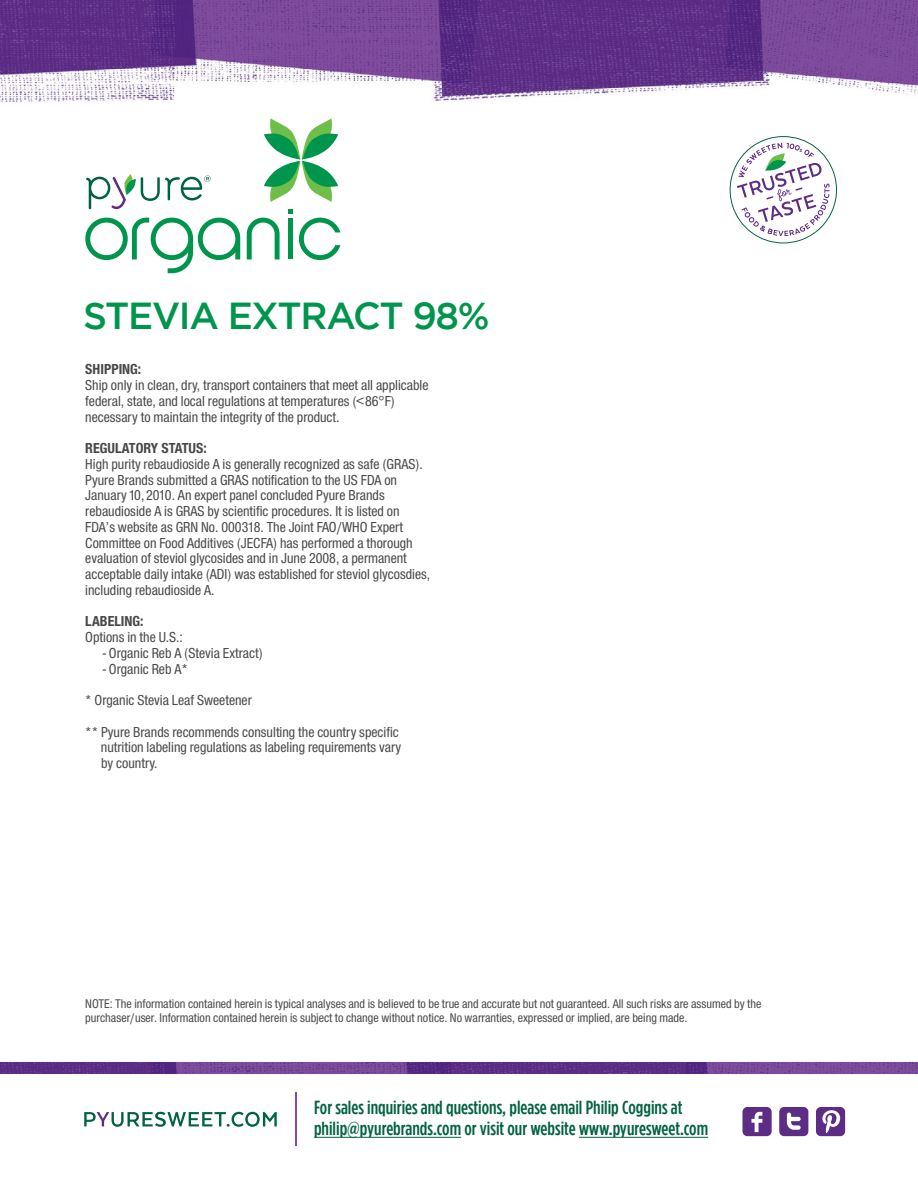
<style>
.page{position:relative;width:918px;height:1188px;background:#fff}
.page>*{position:absolute;margin:0;border:0;box-sizing:border-box;transform-origin:0 0}
.t1{font:500 37.5px "Gotham";letter-spacing:-.035em;color:#00954c}
.t2{font:500 18.9px/21px "Gotham Condensed";color:#006241;scale:1.05 1}
.t3{font:15px/15.8px "Helvetica Neue H57";color:#48484a}
.t4{font:15px "Helvetica Neue H77";color:#48484a}
.t5{font:13.05px/13.5px "Helvetica Neue H57";color:#48484a}
</style>
<div class="page">
<img style="left:0;top:0;width:918px;height:102px">
<hr style="left:314px;top:1137px;width:147px;height:1px;background:#006241">
<hr style="left:579px;top:1137px;width:129px;height:1px;background:#006241">
<svg style="left:779px;top:1107px;width:29px;height:29px"></svg>
<svg style="left:816px;top:1107px;width:29px;height:29px"></svg>
<svg style="left:742px;top:1107px;width:30px;height:29px"></svg>
<svg style="left:84px;top:1112px;width:193px;height:15px"></svg>
<hr style="left:295px;top:1092px;width:1px;height:54px;background:#8547ad">
<img style="left:0;top:1063px;width:918px;height:11px">
<svg style="left:729px;top:136px;width:108px;height:107px"></svg>
<div style="left:288px;top:219px;width:5px;height:40px;background:#00954c"></div>
<svg style="left:247px;top:218px;width:33px;height:41px"></svg>
<svg style="left:288px;top:209px;width:5px;height:4px"></svg>
<svg style="left:299px;top:218px;width:41px;height:42px"></svg>
<svg style="left:85px;top:218px;width:156px;height:55px"></svg>
<svg style="left:264px;top:118px;width:74px;height:84px"></svg>
<svg style="left:86px;top:174px;width:125px;height:35px"></svg>
<h1 class="t1" style="left:83px;top:294px;width:408px">STEVIA EXTRACT 98%</h1>
<p class="t4" style="left:85px;top:359px;width:58px">SHIPPING:</p>
<p class="t3" style="left:85px;top:379px;width:345px">Ship only in clean, dry, transport containers that meet all applicable federal, state, and local regulations at temperatures (&lt;86°F) necessary to maintain the integrity of the product.</p>
<p class="t4" style="left:85px;top:438px;width:123px">REGULATORY STATUS:</p>
<p class="t3" style="left:85px;top:457px;width:347px">High purity rebaudioside A is generally recognized as safe (GRAS).<br>Pyure Brands submitted a GRAS notification to the US FDA on January 10, 2010. An expert panel concluded Pyure Brands rebaudioside A is GRAS by scientific procedures. It is listed on FDA’s website as GRN No. 000318. The Joint FAO/WHO Expert Committee on Food Additives (JECFA) has performed a thorough evaluation of steviol glycosides and in June 2008, a permanent acceptable daily intake (ADI) was established for steviol glycosdies, including rebaudioside A.</p>
<p class="t4" style="left:85px;top:611px;width:60px">LABELING:</p>
<p class="t3" style="left:85px;top:631px;width:99px">Options in the U.S.:</p>
<p class="t3" style="left:103px;top:646px;width:162px">- Organic Reb A (Stevia Extract)</p>
<p class="t3" style="left:85px;top:654px;width:315px;line-height:31.5px;text-indent:17px">- Organic Reb A*<br>* Organic Stevia Leaf Sweetener<br>** Pyure Brands recommends consulting the country specific</p>
<p class="t3" style="left:101px;top:741px;width:302px">nutrition labeling regulations as labeling requirements vary by country.</p>
<p class="t5" style="left:85px;top:998px;width:678px">NOTE: The information contained herein is typical analyses and is believed to be true and accurate but not guaranteed. All such risks are assumed by the purchaser/user. Information contained herein is subject to change without notice. No warranties, expressed or implied, are being made.</p>
<p class="t2" style="left:314px;top:1096px;width:377px">For sales inquiries and questions, please email Philip Coggins at philip@pyurebrands.com or visit our website www.pyuresweet.com</p>
</div>
